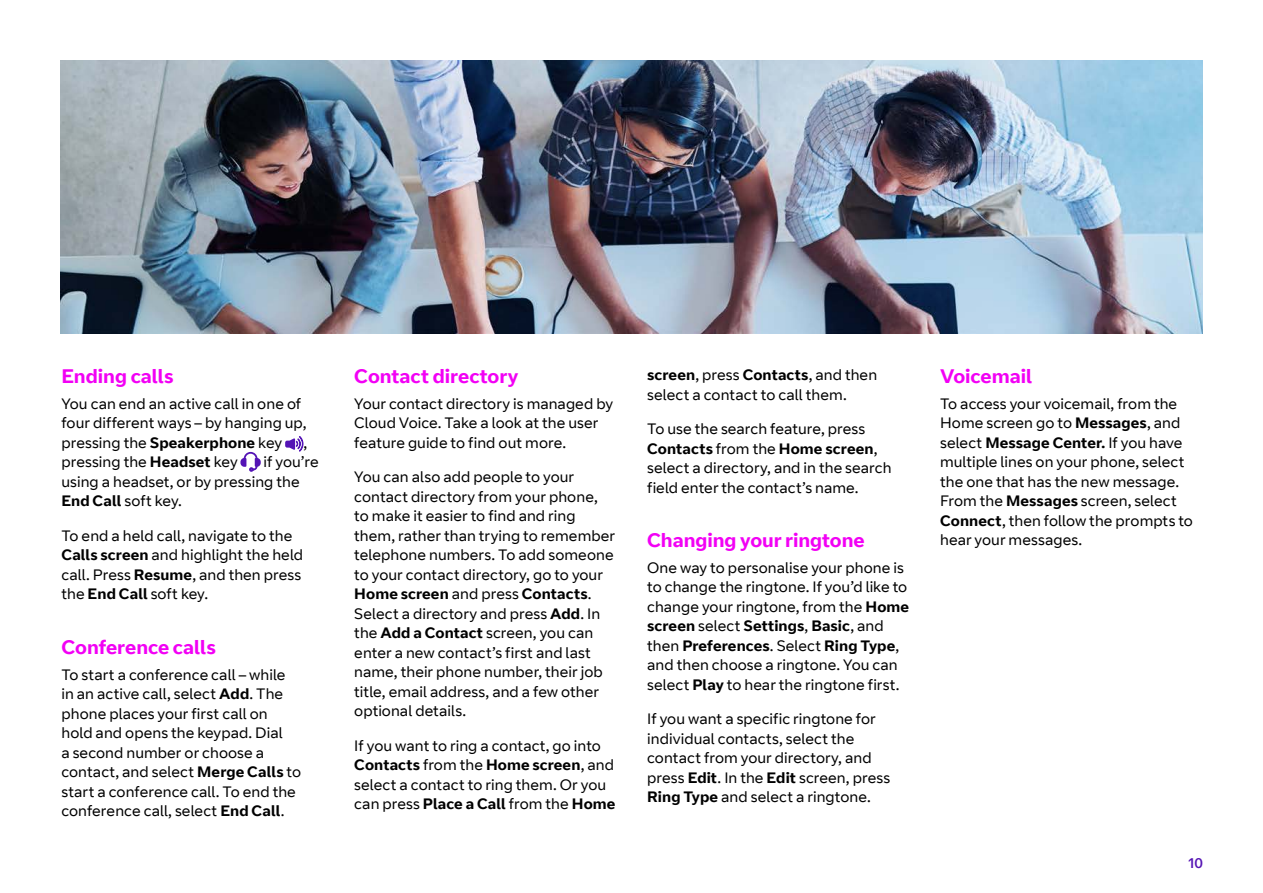
<style>
.page{position:relative;width:1263px;height:893px;background:#fff}
.page>*{position:absolute;margin:0;border:0;box-sizing:border-box;transform-origin:0 0}
.t1{font:700 19.5px "BT Curve";letter-spacing:-.005em;color:#f200f5}
.t2{font:15px/19.5px "BT Curve";letter-spacing:.005em;color:#000}
.t3{font:14.25px "BT Curve Headline";color:#5514b4}
.s1{font-weight:700}
</style>
<div class="page">
<svg style="left:285px;top:436px;width:19px;height:16px"></svg>
<svg style="left:240px;top:451px;width:21px;height:21px"></svg>
<img style="left:60px;top:60px;width:1143px;height:273px">
<h1 class="t1" style="left:61px;top:365px;width:114px">Ending calls</h1>
<p class="t2" style="left:61px;top:394px;width:247px">You can end an active call in one of four different ways – by hanging up, pressing the <span class="s1">Speakerphone</span> key</p>
<p class="t2" style="left:303px;top:433px;width:5px">,</p>
<p class="t2" style="left:61px;top:453px;width:259px;text-indent:202px">if you’re using a headset, or by pressing the<br><span class="s1">End Call</span> soft key.</p>
<p class="t2" style="left:61px;top:526px;width:243px">To end a held call, navigate to the<br><span class="s1">Calls screen</span> and highlight the held call. Press <span class="s1">Resume</span>, and then press the <span class="s1">End Call</span> soft key.</p>
<h1 class="t1" style="left:61px;top:635px;width:156px">Conference calls</h1>
<p class="t2" style="left:61px;top:665px;width:241px">To start a conference call – while in an active call, select <span class="s1">Add</span>. The phone places your first call on hold and opens the keypad. Dial<br>a second number or choose a contact, and select <span class="s1">Merge Calls</span> to start a conference call. To end the conference call, select <span class="s1">End Call</span>.</p>
<p class="t2" style="left:61px;top:453px;width:178px">pressing the <span class="s1">Headset</span> key</p>
<h1 class="t1" style="left:354px;top:365px;width:165px">Contact directory</h1>
<p class="t2" style="left:354px;top:394px;width:260px">Your contact directory is managed by<br>Cloud Voice. Take a look at the user feature guide to find out more.</p>
<p class="t2" style="left:354px;top:468px;width:262px">You can also add people to your contact directory from your phone, to make it easier to find and ring them, rather than trying to remember telephone numbers. To add someone to your contact directory, go to your <span class="s1">Home screen</span> and press <span class="s1">Contacts</span>.<br>Select a directory and press <span class="s1">Add</span>. In the <span class="s1">Add a Contact</span> screen, you can enter a new contact’s first and last name, their phone number, their job title, email address, and a few other optional details.</p>
<p class="t2" style="left:354px;top:736px;width:263px">If you want to ring a contact, go into <span class="s1">Contacts</span> from the <span class="s1">Home screen</span>, and select a contact to ring them. Or you can press <span class="s1">Place a Call</span> from the <span class="s1">Home</span></p>
<p class="t2" style="left:647px;top:366px;width:231px"><span class="s1">screen</span>, press <span class="s1">Contacts</span>, and then select a contact to call them.</p>
<p class="t2" style="left:647px;top:420px;width:246px">To use the search feature, press<br><span class="s1">Contacts</span> from the <span class="s1">Home screen</span>, select a directory, and in the search field enter the contact’s name.</p>
<h1 class="t1" style="left:647px;top:529px;width:219px">Changing your ringtone</h1>
<p class="t2" style="left:647px;top:558px;width:263px">One way to personalise your phone is to change the ringtone. If you’d like to change your ringtone, from the <span class="s1">Home screen</span> select <span class="s1">Settings</span>, <span class="s1">Basic</span>, and then <span class="s1">Preferences</span>. Select <span class="s1">Ring Type</span>, and then choose a ringtone. You can select <span class="s1">Play</span> to hear the ringtone first.</p>
<p class="t2" style="left:647px;top:710px;width:244px">If you want a specific ringtone for individual contacts, select the contact from your directory, and press <span class="s1">Edit</span>. In the <span class="s1">Edit</span> screen, press <span class="s1">Ring Type</span> and select a ringtone.</p>
<h1 class="t1" style="left:940px;top:365px;width:94px">Voicemail</h1>
<p class="t2" style="left:940px;top:394px;width:254px">To access your voicemail, from the<br>Home screen go to <span class="s1">Messages</span>, and select <span class="s1">Message Center.</span> If you have multiple lines on your phone, select the one that has the new message.<br>From the <span class="s1">Messages</span> screen, select<br><span class="s1">Connect</span>, then follow the prompts to hear your messages.</p>
<p class="t3" style="left:1188px;top:854px;width:16px">10</p>
</div>
